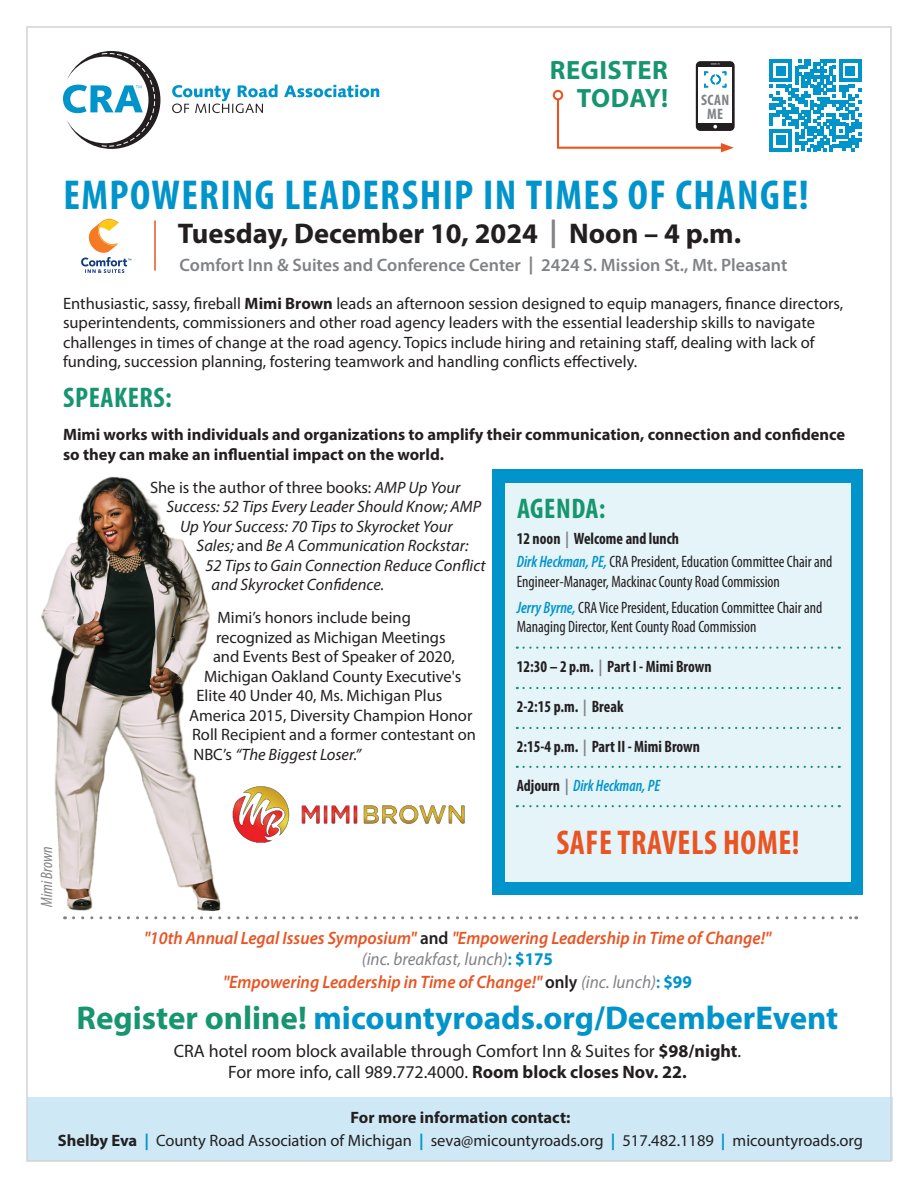
<style>
.page{position:relative;width:918px;height:1188px;background:#fff}
.page>*{position:absolute;margin:0;border:0;box-sizing:border-box;transform-origin:0 0}
.t1{font:700 condensed 42px "Myriad Pro";letter-spacing:.03em;color:#0094ca}
.t2{font:700 condensed 34.5px "Myriad Pro";letter-spacing:.02em;color:#e95423;scale:.95 1}
.t3{font:700 33px "Myriad Pro";color:#0094ca}
.t4{font:700 28.5px "Myriad Pro";color:#231f20}
.t5{font:700 condensed 28.5px "Myriad Pro";letter-spacing:.02em;color:#17956e}
.t6{font:700 26.55px/27.9px "Myriad Pro";letter-spacing:.02em;color:#17956e;text-align:right}
.t7{font:italic 600 18px "Myriad Pro";color:#e95423;scale:.95 1}
.t8{font:18px "Myriad Pro";color:#231f20}
.t9{font:600 18px "Myriad Pro";color:#808285}
.t10{font:italic 18px "Myriad Pro";color:#808285;scale:.95 1}
.t11{font:16.5px/19.5px "Myriad Pro";color:#231f20}
.t12{font:condensed 16.5px/19.5px "Myriad Pro";color:#231f20;scale:.95 1}
.t13{font:italic 16.5px "Myriad Pro";color:#231f20}
.t14{font:700 16.5px/19.5px "Myriad Pro";color:#231f20}
.t15{font:700 condensed 16.5px "Myriad Pro";color:#231f20;scale:.95 1}
.t16{font:italic 600 condensed 16.5px "Myriad Pro";color:#0094ca;scale:.95 1}
.t17{font:italic condensed 16.5px "Myriad Pro";color:#808285}
.t18{font:700 condensed 15.15px "Myriad Pro";letter-spacing:.02em;color:#808285}
.s1{color:#808285}
.s2{font-weight:700}
.s3{font-style:italic}
.s4{font-style:normal}
.s5{font-weight:600;font-style:italic;color:#0094ca}
.s6{font-weight:700;font-style:normal;color:#231f20}
.s7{font-weight:700;font-style:normal;color:#808285}
.s8{font-style:normal;color:#231f20}
.s9{font-weight:600;font-style:normal;color:#0094ca}
.s10{font-weight:700;font-style:normal;color:#0094ca}
.s11{font-weight:400;color:#808285}
.s12{font-style:normal;color:#0094ca}
.s13{color:#17956e}
.s14{font-weight:700;color:#0094ca}
</style>
<div class="page">
<svg style="left:284px;top:85px;width:95px;height:12px"></svg>
<svg style="left:172px;top:84px;width:106px;height:29px"></svg>
<svg style="left:63px;top:51px;width:97px;height:98px"></svg>
<div style="left:28px;top:1097px;width:865px;height:63px;background:#cee9f5"></div>
<svg style="left:81px;top:219px;width:50px;height:54px"></svg>
<hr style="left:154px;top:220px;width:2px;height:51px;background:#e95423">
<svg style="left:770px;top:60px;width:91px;height:91px"></svg>
<svg style="left:696px;top:61px;width:39px;height:70px"></svg>
<div style="left:699px;top:67px;width:33px;height:56px;background:#fff"></div>
<svg style="left:704px;top:71px;width:23px;height:17px"></svg>
<div style="left:553px;top:90px;width:10px;height:10px;border:2px solid #e95423;border-radius:50%"></div>
<svg style="left:556px;top:97px;width:178px;height:55px"></svg>
<svg style="left:73px;top:916px;width:784px;height:3px"></svg>
<div style="left:492px;top:470px;width:371px;height:425px;background:#0094ca"></div>
<div style="left:505px;top:484px;width:346px;height:398px;background:#e5f4f9"></div>
<svg style="left:524px;top:646px;width:316px;height:3px"></svg>
<svg style="left:524px;top:766px;width:316px;height:2px"></svg>
<svg style="left:524px;top:805px;width:316px;height:2px"></svg>
<img style="left:41px;top:476px;width:179px;height:435px">
<svg style="left:524px;top:687px;width:316px;height:2px"></svg>
<svg style="left:524px;top:727px;width:316px;height:2px"></svg>
<img style="left:232px;top:786px;width:233px;height:57px">
<p class="t6" style="left:550px;top:55px;width:120px">REGISTER<br>TODAY!</p>
<p class="t18" style="left:701px;top:91px;width:29px">SCAN</p>
<p class="t18" style="left:707px;top:105px;width:17px">ME</p>
<p class="t17" style="left:37px;top:907px;width:61px;rotate:-90deg">Mimi Brown</p>
<p class="t1" style="left:63px;top:168px;width:747px">EMPOWERING LEADERSHIP IN TIMES OF CHANGE!</p>
<p class="t4" style="left:178px;top:215px;width:565px">Tuesday, December 10, 2024 <span class="s1">|</span> Noon – 4 p.m.</p>
<p class="t9" style="left:180px;top:254px;width:609px">Comfort Inn &amp; Suites and Conference Center <span class="s2">|</span> 2424 S. Mission St., Mt. Pleasant</p>
<p class="t11" style="left:63px;top:293px;width:782px">Enthusiastic, sassy, fireball <span class="s2">Mimi Brown</span> leads an afternoon session designed to equip managers, finance directors, superintendents, commissioners and other road agency leaders with the essential leadership skills to navigate challenges in times of change at the road agency. Topics include hiring and retaining staff, dealing with lack of funding, succession planning, fostering teamwork and handling conflicts effectively.</p>
<p class="t5" style="left:63px;top:380px;width:110px">SPEAKERS:</p>
<p class="t14" style="left:63px;top:424px;width:784px">Mimi works with individuals and organizations to amplify their communication, connection and confidence so they can make an influential impact on the world.</p>
<p class="t11" style="left:150px;top:477px;width:312px">She is the author of three books: <span class="s3">AMP Up Your</span></p>
<p class="t13" style="left:166px;top:496px;width:316px">Success: 52 Tips Every Leader Should Know; AMP</p>
<p class="t13" style="left:180px;top:516px;width:274px">Up Your Success: 70 Tips to Skyrocket Your</p>
<p class="t13" style="left:196px;top:535px;width:274px">Sales; <span class="s4">and</span> Be A Communication Rockstar:</p>
<p class="t13" style="left:206px;top:555px;width:282px">52 Tips to Gain Connection Reduce Conflict</p>
<p class="t13" style="left:212px;top:574px;width:174px">and Skyrocket Confidence.</p>
<p class="t11" style="left:218px;top:607px;width:195px">Mimi’s honors include being</p>
<p class="t11" style="left:216px;top:627px;width:231px">recognized as Michigan Meetings</p>
<p class="t11" style="left:213px;top:646px;width:243px">and Events Best of Speaker of 2020,</p>
<p class="t11" style="left:204px;top:666px;width:259px">Michigan Oakland County Executive's</p>
<p class="t11" style="left:196px;top:685px;width:247px">Elite 40 Under 40, Ms. Michigan Plus</p>
<p class="t11" style="left:189px;top:705px;width:285px">America 2015, Diversity Champion Honor</p>
<p class="t11" style="left:192px;top:724px;width:286px">Roll Recipient and a former contestant on</p>
<p class="t13" style="left:194px;top:744px;width:169px"><span class="s4">NBC’s</span> “The Biggest Loser.”</p>
<p class="t5" style="left:517px;top:491px;width:90px">AGENDA:</p>
<p class="t15" style="left:517px;top:528px;width:172px">12 noon <span class="s1">|</span> Welcome and lunch</p>
<p class="t12" style="left:517px;top:552px;width:334px"><span class="s5">Dirk Heckman, PE,</span> CRA President, Education Committee Chair and<br>Engineer-Manager, Mackinac County Road Commission</p>
<p class="t12" style="left:517px;top:597px;width:323px"><span class="s5">Jerry Byrne,</span> CRA Vice President, Education Committee Chair and<br>Managing Director, Kent County Road Commission</p>
<p class="t15" style="left:517px;top:656px;width:207px">12:30 – 2 p.m. <span class="s1">|</span> Part I - Mimi Brown</p>
<p class="t15" style="left:517px;top:696px;width:114px">2-2:15 p.m. <span class="s1">|</span> Break</p>
<p class="t15" style="left:517px;top:736px;width:194px">2:15-4 p.m. <span class="s1">|</span> Part II - Mimi Brown</p>
<p class="t16" style="left:517px;top:776px;width:152px"><span class="s6">Adjourn</span> <span class="s7">|</span> Dirk Heckman, PE</p>
<p class="t2" style="left:556px;top:821px;width:257px">SAFE TRAVELS HOME!</p>
<p class="t7" style="left:144px;top:927px;width:662px">"10th Annual Legal Issues Symposium" <span class="s8">and</span> "Empowering Leadership in Time of Change!"</p>
<p class="t10" style="left:362px;top:948px;width:203px">(inc. breakfast, lunch)<span class="s9">:</span> <span class="s10">$175</span></p>
<p class="t7" style="left:223px;top:971px;width:495px">"Empowering Leadership in Time of Change!" <span class="s8">only</span> <span class="s11">(inc. lunch)</span><span class="s12">:</span> <span class="s10">$99</span></p>
<p class="t3" style="left:77px;top:997px;width:763px"><span class="s13">Register online!</span> micountyroads.org/DecemberEvent</p>
<p class="t8" style="left:174px;top:1040px;width:569px">CRA hotel room block available through Comfort Inn &amp; Suites for <span class="s2">$98/night</span>.</p>
<p class="t8" style="left:228px;top:1061px;width:460px">For more info, call 989.772.4000. <span class="s2">Room block closes Nov. 22.</span></p>
<p class="t14" style="left:351px;top:1107px;width:221px">For more information contact:</p>
<p class="t11" style="left:58px;top:1130px;width:807px"><span class="s2">Shelby Eva</span> <span class="s14">|</span> County Road Association of Michigan <span class="s14">|</span> seva@micountyroads.org <span class="s14">|</span> 517.482.1189 <span class="s14">|</span> micountyroads.org</p>
</div>
